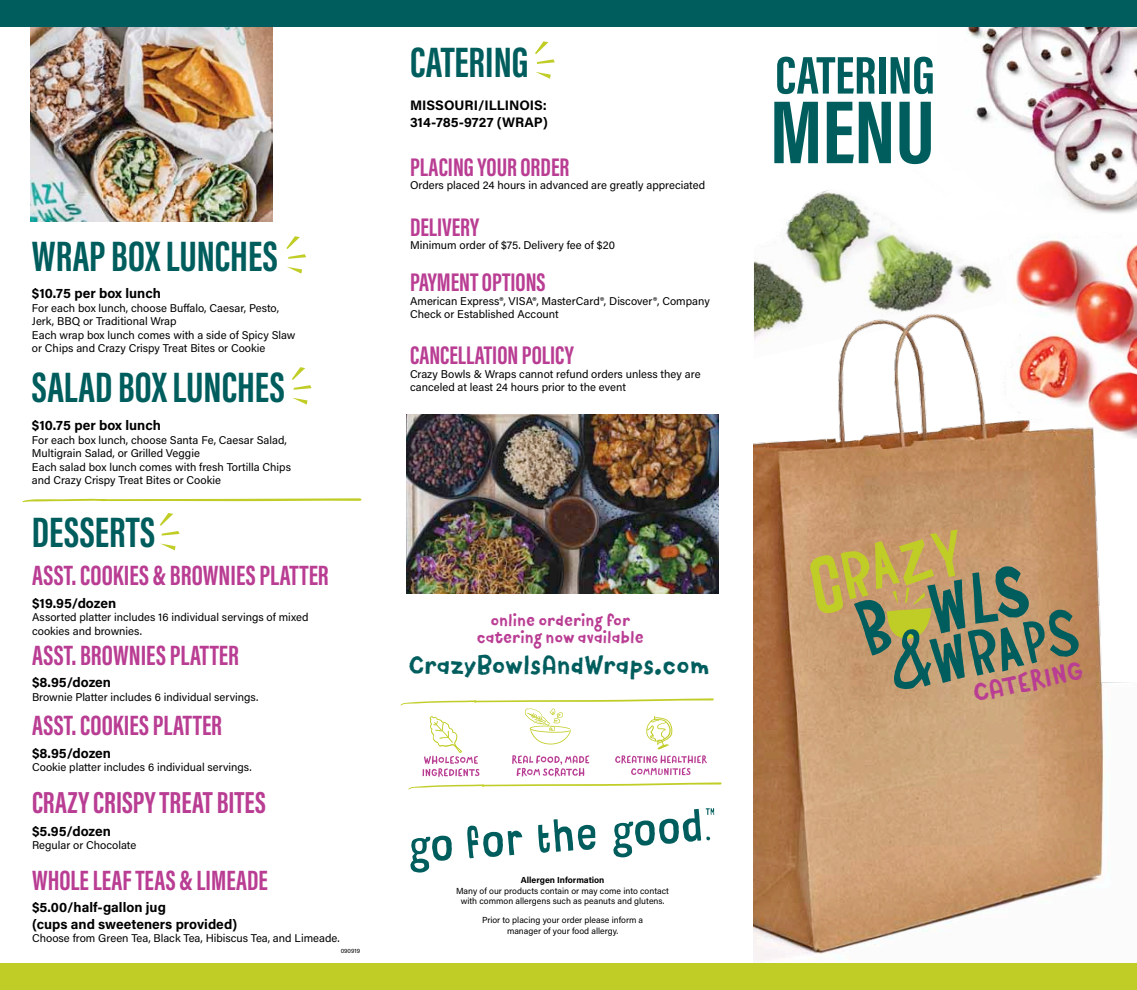
<style>
.page{position:relative;width:1137px;height:990px;background:#fff}
.page>*{position:absolute;margin:0;border:0;box-sizing:border-box;transform-origin:0 0}
.t1{font:700 92px "Acumin Pro Extra Cond";color:#005d5d;scale:1.08 1}
.t2{font:700 54.5px "Acumin Pro Extra Cond";color:#005d5d;scale:1.08 1}
.t3{font:700 43.75px "Acumin Pro Extra Cond";color:#005d5d}
.t4{font:700 31.25px "Acumin Pro Extra Cond";color:#b93d93}
.t5{font:700 28.75px "Acumin Pro Extra Cond";color:#b93d93}
.t6{font:700 26.25px "Acumin Pro Extra Cond";color:#b93d93}
.t7{font:26.25px "Canvas Text Sans";color:#005d5d}
.t8{font:26.12px "Canvas Text Sans";color:#b93d93}
.t9{font:17px "Canvas Text Sans";color:#b93d93}
.t10{font:700 13.75px "Acumin Pro";color:#000}
.t11{font:11.25px/13.5px "Acumin Pro";color:#000}
.t12{font:8.75px "Acumin Pro";color:#000}
.t13{font:700 8.75px "Acumin Pro";color:#000}
.t14{font:6.25px "Acumin Pro";letter-spacing:.005em;color:#000}
</style>
<div class="page">
<img style="left:1017px;top:237px;width:120px;height:32px">
<img style="left:967px;top:27px;width:170px;height:187px">
<svg style="left:22px;top:498px;width:340px;height:4px"></svg>
<img style="left:30px;top:27px;width:243px;height:194px">
<img style="left:407px;top:414px;width:311px;height:180px">
<div style="left:0;top:0;width:1137px;height:27px;background:#005d5d"></div>
<img style="left:754px;top:148px;width:253px;height:121px">
<img style="left:754px;top:269px;width:383px;height:691px">
<div style="left:0;top:963px;width:1137px;height:27px;background:#c1cd27"></div>
<svg style="left:810px;top:529px;width:269px;height:161px;background:#a49364"></svg>
<svg style="left:410px;top:836px;width:42px;height:37px"></svg>
<svg style="left:467px;top:826px;width:55px;height:32px"></svg>
<svg style="left:538px;top:819px;width:57px;height:34px"></svg>
<svg style="left:613px;top:808px;width:101px;height:49px"></svg>
<svg style="left:400px;top:698px;width:322px;height:92px"></svg>
<svg style="left:287px;top:267px;width:15px;height:7px"></svg>
<svg style="left:286px;top:236px;width:20px;height:23px"></svg>
<svg style="left:161px;top:544px;width:14px;height:6px"></svg>
<svg style="left:160px;top:513px;width:20px;height:23px"></svg>
<svg style="left:293px;top:398px;width:14px;height:7px"></svg>
<svg style="left:292px;top:367px;width:20px;height:23px"></svg>
<svg style="left:536px;top:72px;width:15px;height:7px"></svg>
<svg style="left:535px;top:41px;width:20px;height:23px"></svg>
<p class="t3" style="left:32px;top:229px;width:248px">WRAP BOX LUNCHES</p>
<p class="t10" style="left:32px;top:284px;width:130px">$10.75 per box lunch</p>
<p class="t11" style="left:32px;top:301px;width:249px">For each box lunch, choose Buffalo, Caesar, Pesto,</p>
<p class="t11" style="left:32px;top:314px;width:146px">Jerk, BBQ or Traditional Wrap</p>
<p class="t11" style="left:32px;top:328px;width:265px">Each wrap box lunch comes with a side of Spicy Slaw</p>
<p class="t11" style="left:32px;top:341px;width:235px">or Chips and Crazy Crispy Treat Bites or Cookie</p>
<p class="t3" style="left:32px;top:361px;width:254px">SALAD BOX LUNCHES</p>
<p class="t10" style="left:32px;top:416px;width:130px">$10.75 per box lunch</p>
<p class="t11" style="left:32px;top:433px;width:256px">For each box lunch, choose Santa Fe, Caesar Salad,</p>
<p class="t11" style="left:32px;top:446px;width:169px">Multigrain Salad, or Grilled Veggie</p>
<p class="t11" style="left:32px;top:460px;width:261px">Each salad box lunch comes with fresh Tortilla Chips</p>
<p class="t11" style="left:32px;top:473px;width:191px">and Crazy Crispy Treat Bites or Cookie</p>
<p class="t3" style="left:32px;top:506px;width:125px">DESSERTS</p>
<p class="t5" style="left:32px;top:558px;width:298px">ASST. COOKIES &amp; BROWNIES PLATTER</p>
<p class="t10" style="left:32px;top:593px;width:86px">$19.95/dozen</p>
<p class="t11" style="left:32px;top:610px;width:278px">Assorted platter includes 16 individual servings of mixed cookies and brownies.</p>
<p class="t5" style="left:32px;top:637px;width:208px">ASST. BROWNIES PLATTER</p>
<p class="t10" style="left:32px;top:673px;width:81px">$8.95/dozen</p>
<p class="t11" style="left:32px;top:690px;width:228px">Brownie Platter includes 6 individual servings.</p>
<p class="t5" style="left:32px;top:707px;width:191px">ASST. COOKIES PLATTER</p>
<p class="t10" style="left:32px;top:743px;width:81px">$8.95/dozen</p>
<p class="t11" style="left:32px;top:760px;width:221px">Cookie platter includes 6 individual servings.</p>
<p class="t4" style="left:32px;top:783px;width:235px">CRAZY CRISPY TREAT BITES</p>
<p class="t10" style="left:32px;top:821px;width:80px">$5.95/dozen</p>
<p class="t11" style="left:32px;top:838px;width:106px">Regular or Chocolate</p>
<p class="t5" style="left:32px;top:862px;width:237px">WHOLE LEAF TEAS &amp; LIMEADE</p>
<p class="t10" style="left:32px;top:898px;width:135px">$5.00/half-gallon jug</p>
<p class="t10" style="left:32px;top:914px;width:207px">(cups and sweeteners provided)</p>
<p class="t11" style="left:32px;top:931px;width:309px">Choose from Green Tea, Black Tea, Hibiscus Tea, and Limeade.</p>
<p class="t14" style="left:341px;top:946px;width:21px">090919</p>
<p class="t3" style="left:410px;top:36px;width:120px">CATERING</p>
<p class="t10" style="left:410px;top:96px;width:138px">MISSOURI/ILLINOIS:</p>
<p class="t10" style="left:410px;top:112px;width:139px">314-785-9727 (WRAP)</p>
<p class="t6" style="left:410px;top:151px;width:161px">PLACING YOUR ORDER</p>
<p class="t11" style="left:410px;top:178px;width:297px">Orders placed 24 hours in advanced are greatly appreciated</p>
<p class="t6" style="left:410px;top:211px;width:71px">DELIVERY</p>
<p class="t11" style="left:410px;top:238px;width:206px">Minimum order of $75. Delivery fee of $20</p>
<p class="t6" style="left:410px;top:266px;width:137px">PAYMENT OPTIONS</p>
<p class="t11" style="left:410px;top:294px;width:301px">American Express®, VISA®, MasterCard®, Discover®, Company</p>
<p class="t11" style="left:410px;top:307px;width:150px">Check or Established Account</p>
<p class="t6" style="left:410px;top:340px;width:165px">CANCELLATION POLICY</p>
<p class="t11" style="left:410px;top:367px;width:292px">Crazy Bowls &amp; Wraps cannot refund orders unless they are</p>
<p class="t11" style="left:410px;top:380px;width:217px">canceled at least 24 hours prior to the event</p>
<p class="t9" style="left:490px;top:610px;width:141px">online ordering for</p>
<p class="t9" style="left:477px;top:627px;width:168px">catering now available</p>
<p class="t7" style="left:408px;top:649px;width:302px">CrazyBowlsAndWraps.com</p>
<p class="t13" style="left:521px;top:874px;width:85px">Allergen Information</p>
<p class="t12" style="left:456px;top:884px;width:214px">Many of our products contain or may come into contact</p>
<p class="t12" style="left:461px;top:895px;width:205px">with common allergens such as peanuts and glutens.</p>
<p class="t12" style="left:482px;top:914px;width:163px">Prior to placing your order please inform a</p>
<p class="t12" style="left:507px;top:925px;width:113px">manager of your food allergy.</p>
<p class="t2" style="left:775px;top:42px;width:149px">CATERING</p>
<p class="t1" style="left:770px;top:76px;width:154px">MENU</p>
<p class="t8" style="left:970px;top:678px;width:114px;rotate:-12deg">CATERING</p>
</div>
